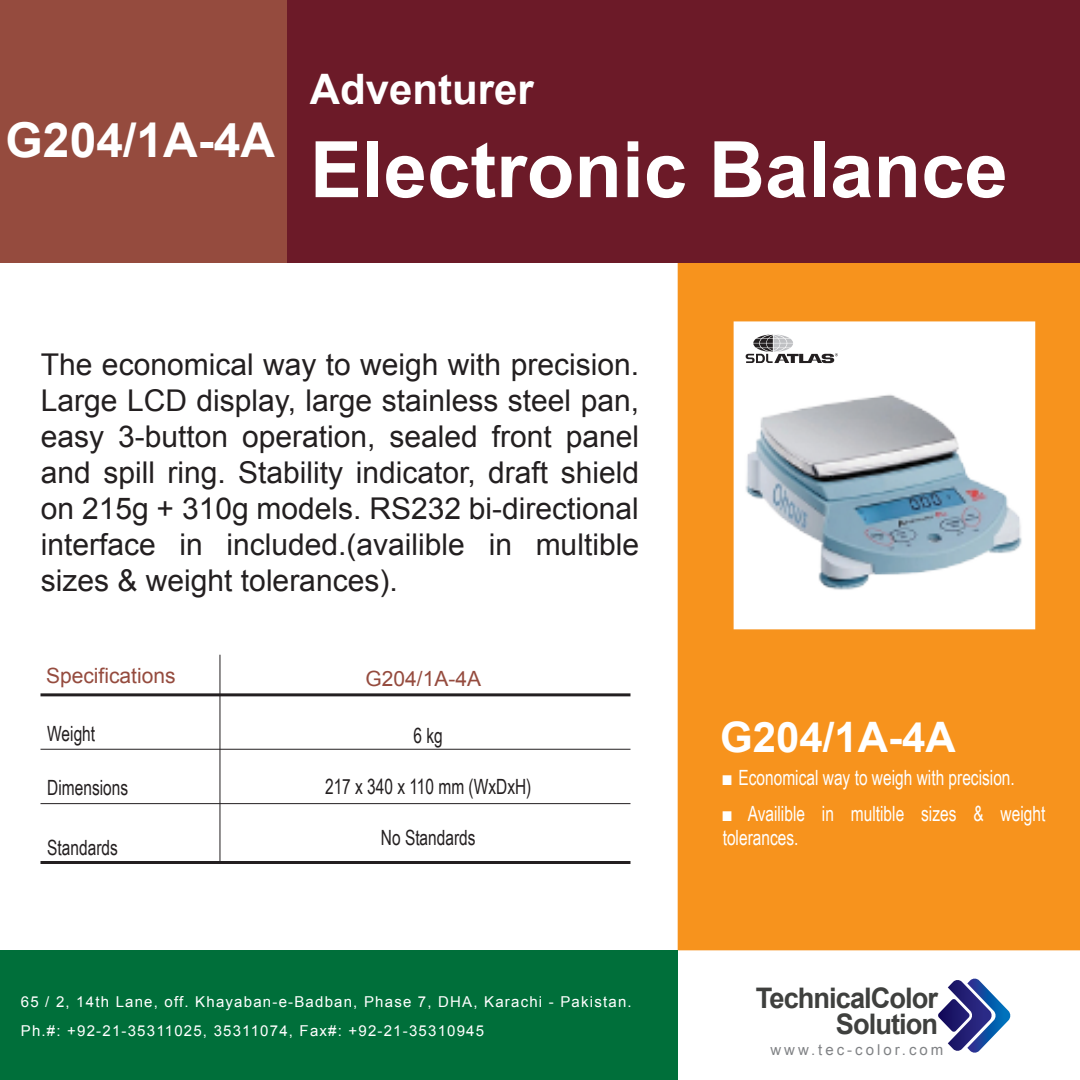
<style>
.page{position:relative;width:1080px;height:1080px;background:#fff}
.page>*{position:absolute;margin:0;border:0;box-sizing:border-box;transform-origin:0 0}
.t1{font:700 78px "Arial";color:#fff}
.t2{font:700 48px "Arial";color:#fff}
.t3{font:700 42px "Arial";color:#fff}
.t4{font:30px/36px "Arial";color:#231f20;text-align:justify}
.t5{font:700 28.2px/25.5px "Arial";letter-spacing:-.035em;color:#3f403e;text-align:right;scale:.96 1}
.t6{font:21px/24px "Arial Narrow";color:#fff;scale:.9 1}
.t7{font:21px "Arial Narrow";color:#231f20;scale:.9 1}
.t8{font:21px "Arial";color:#954b3e}
.t9{font:15px/28.8px "Arial";letter-spacing:.08em;color:#fff}
.t10{font:15px "Arial";letter-spacing:.2em;color:#808285}
</style>
<div class="page">
<svg style="left:678px;top:262px;width:402px;height:688px;background:#f79b2f"></svg>
<div style="left:275px;top:0;width:805px;height:262px;background:#6c1a28"></div>
<div style="left:0;top:950px;width:678px;height:130px;background:#006f3a"></div>
<svg style="left:938px;top:978px;width:73px;height:75px"></svg>
<div style="left:0;top:0;width:287px;height:262px;background:#954b3e"></div>
<svg style="left:746px;top:334px;width:92px;height:29px"></svg>
<hr style="left:40px;top:693px;width:590px;height:3px;background:#231f20">
<hr style="left:40px;top:749px;width:590px;height:1px;background:#231f20">
<hr style="left:40px;top:803px;width:590px;height:1px;background:#231f20">
<hr style="left:40px;top:861px;width:590px;height:3px;background:#231f20">
<hr style="left:219px;top:655px;width:1px;height:208px;background:#231f20">
<img style="left:744px;top:365px;width:280px;height:278px">
<h2 class="t2" style="left:6px;top:108px;width:271px">G204/1A-4A</h2>
<h3 class="t3" style="left:310px;top:61px;width:226px">Adventurer</h3>
<h1 class="t1" style="left:310px;top:118px;width:699px">Electronic Balance</h1>
<p class="t4" style="left:41px;top:347px;width:600px">The economical way to weigh with precision.<br>Large LCD display, large stainless steel pan, easy 3-button operation, sealed front panel and spill ring. Stability indicator, draft shield on 215g + 310g models. RS232 bi-directional interface in included.(availible in multible sizes &amp; weight tolerances).</p>
<p class="t8" style="left:46px;top:662px;width:131px">Specifications</p>
<p class="t8" style="left:366px;top:665px;width:117px">G204/1A-4A</p>
<p class="t7" style="left:47px;top:718px;width:55px">Weight</p>
<p class="t7" style="left:47px;top:772px;width:91px">Dimensions</p>
<p class="t7" style="left:47px;top:832px;width:80px">Standards</p>
<p class="t7" style="left:414px;top:720px;width:34px">6 kg</p>
<p class="t7" style="left:325px;top:771px;width:231px">217 x 340 x 110 mm (WxDxH)</p>
<p class="t7" style="left:381px;top:822px;width:107px">No Standards</p>
<h3 class="t3" style="left:720px;top:709px;width:237px">G204/1A-4A</h3>
<p class="t6" style="left:723px;top:765px;width:326px">■ Economical way to weigh with precision.</p>
<p class="t6" style="left:723px;top:801px;width:360px">■ Availible in multible sizes &amp; weight tolerances.</p>
<p class="t9" style="left:21px;top:987px;width:612px">65 / 2, 14th Lane, off. Khayaban-e-Badban, Phase 7, DHA, Karachi - Pakistan.<br>Ph.#: +92-21-35311025, 35311074, Fax#: +92-21-35310945</p>
<p class="t5" style="left:756px;top:986px;width:191px">TechnicalColor<br>Solution</p>
<p class="t10" style="left:770px;top:1040px;width:175px">www.tec-color.com</p>
</div>
